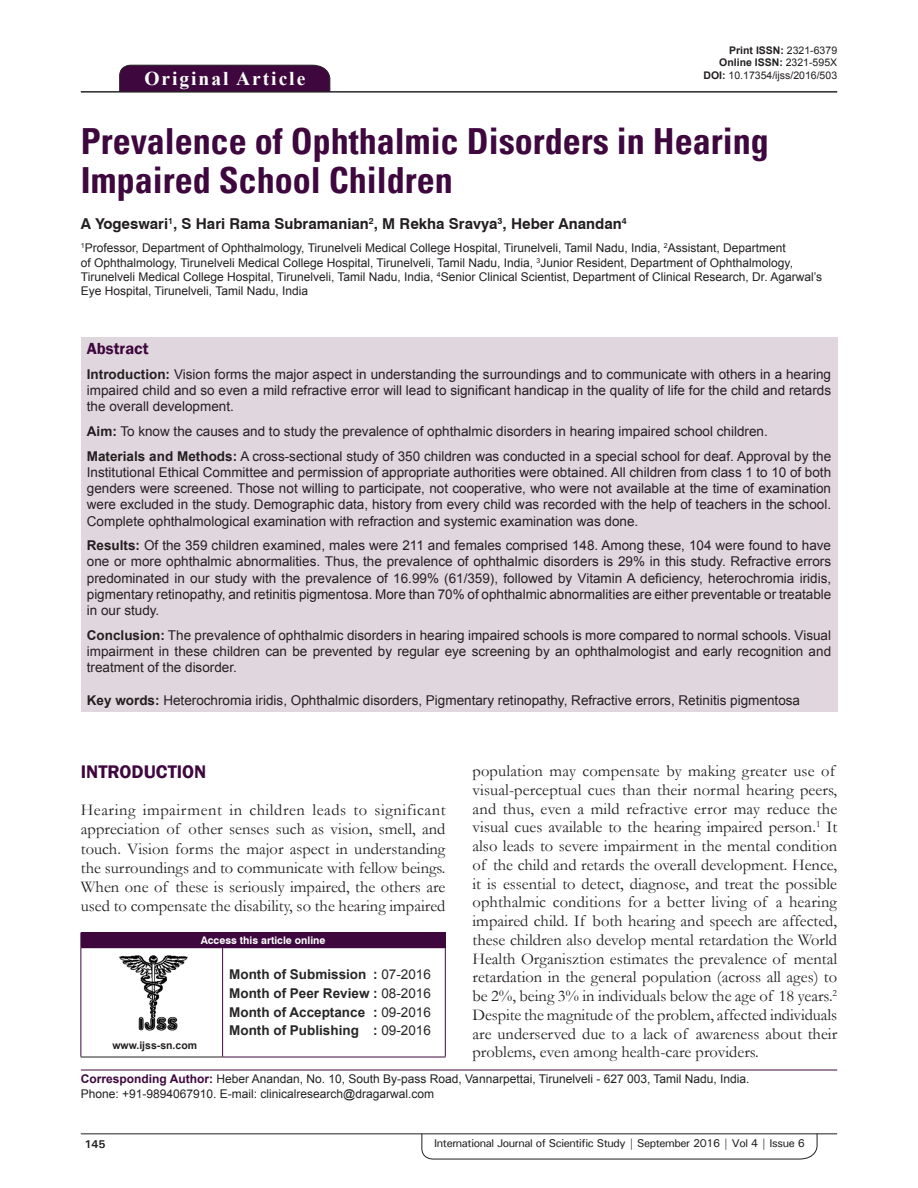
<style>
.page{position:relative;width:918px;height:1188px;background:#fff}
.page>*{position:absolute;margin:0;border:0;box-sizing:border-box;transform-origin:0 0}
.AT{font:700 condensed 36px/39px "Univers";color:#3e083e}
.AH{font:700 19.5px "Times New Roman";letter-spacing:.1em;color:#fff}
.t1{font:600 18.75px "Franklin Gothic";color:#3e083e}
.TX{font:16.5px/18.8px "Garamond";color:#231f20}
.ABSH{font:600 16.5px "Franklin Gothic";color:#3e083e}
.AU{font:700 15px "Swiss 721 BT";color:#231f20}
.ABS{font:13.5px/16.2px "Arial";color:#231f20;text-align:justify}
.KWD{font:13.5px "Arial";color:#231f20}
.HIS{font:700 13.5px/18.8px "Arial";color:#282526;text-align:justify}
.AFF{font:12px/14.4px "Arial";color:#231f20}
.ADD{font:12px/14.4px "Arial";color:#231f20}
.t2{font:500 11.25px "Univers";letter-spacing:-.035em;color:#231f20}
.t3{font:700 11.25px "Univers";color:#231f20}
.DOI{font:700 10.5px "Arial";color:#231f20}
.DOI-2{font:10.5px "Arial";color:#231f20}
.AAO{font:700 10.5px "Swiss 721 BT";color:#fff}
.Web{font:700 10.5px "Arial";color:#231f20}
.s1{font-weight:400}
.s2{font-weight:700}
.s3{font-weight:700;color:#3e083e}
</style>
<div class="page">
<svg style="left:421px;top:1133px;width:396px;height:26px"></svg>
<hr style="left:81px;top:1134px;width:756px;height:1px;background:#231f20">
<div style="left:119px;top:65px;width:211px;height:26px;background:#3e083e"></div>
<hr style="left:81px;top:91px;width:756px;height:1px;background:#231f20">
<div style="left:81px;top:337px;width:756px;height:374px;background:#e0d7de"></div>
<img style="left:119px;top:955px;width:69px;height:76px">
<div style="left:81px;top:933px;width:364px;height:15px;background:#3e083e"></div>
<svg style="left:445px;top:933px;width:1px;height:14px"></svg>
<hr style="left:81px;top:948px;width:1px;height:109px;background:#3e083e">
<hr style="left:81px;top:1057px;width:142px;height:1px;background:#231f20">
<hr style="left:223px;top:947px;width:223px;height:1px;background:#3e083e">
<hr style="left:222px;top:948px;width:1px;height:109px;background:#3e083e">
<hr style="left:445px;top:948px;width:1px;height:109px;background:#3e083e">
<hr style="left:223px;top:1057px;width:223px;height:1px;background:#3e083e">
<hr style="left:81px;top:1070px;width:756px;height:1px;background:#3e083e">
<p class="AH" style="left:144px;top:64px;width:162px">Original Article</p>
<p class="DOI" style="left:729px;top:42px;width:109px">Print ISSN: <span class="s1">2321-6379</span></p>
<p class="DOI" style="left:719px;top:55px;width:119px">Online ISSN: <span class="s1">2321-595X</span></p>
<p class="DOI-2" style="left:704px;top:68px;width:135px"><span class="s2">DOI:</span> 10.17354/ijss/2016/503</p>
<p class="AT" style="left:81px;top:122px;width:689px">Prevalence of Ophthalmic Disorders in Hearing<br>Impaired School Children</p>
<p class="AU" style="left:81px;top:215px;width:547px">A Yogeswari<sup>1</sup>, S Hari Rama Subramanian<sup>2</sup>, M Rekha Sravya<sup>3</sup>, Heber Anandan<sup>4</sup></p>
<p class="AFF" style="left:81px;top:241px;width:743px"><sup>1</sup>Professor, Department of Ophthalmology, Tirunelveli Medical College Hospital, Tirunelveli, Tamil Nadu, India, <sup>2</sup>Assistant, Department<br>of Ophthalmology, Tirunelveli Medical College Hospital, Tirunelveli, Tamil Nadu, India, <sup>3</sup>Junior Resident, Department of Ophthalmology, Tirunelveli Medical College Hospital, Tirunelveli, Tamil Nadu, India, <sup>4</sup>Senior Clinical Scientist, Department of Clinical Research, Dr. Agarwal’s Eye Hospital, Tirunelveli, Tamil Nadu, India</p>
<p class="ABSH" style="left:87px;top:339px;width:63px">Abstract</p>
<p class="ABS" style="left:87px;top:366px;width:746px"><span class="s2">Introduction:</span> Vision forms the major aspect in understanding the surroundings and to communicate with others in a hearing impaired child and so even a mild refractive error will lead to significant handicap in the quality of life for the child and retards the overall development.</p>
<p class="ABS" style="left:87px;top:423px;width:683px"><span class="s2">Aim:</span> To know the causes and to study the prevalence of ophthalmic disorders in hearing impaired school children.</p>
<p class="ABS" style="left:87px;top:448px;width:746px"><span class="s2">Materials and Methods:</span> A cross-sectional study of 350 children was conducted in a special school for deaf. Approval by the Institutional Ethical Committee and permission of appropriate authorities were obtained. All children from class 1 to 10 of both genders were screened. Those not willing to participate, not cooperative, who were not available at the time of examination were excluded in the study. Demographic data, history from every child was recorded with the help of teachers in the school.<br>Complete ophthalmological examination with refraction and systemic examination was done.</p>
<p class="ABS" style="left:87px;top:538px;width:746px"><span class="s2">Results:</span> Of the 359 children examined, males were 211 and females comprised 148. Among these, 104 were found to have one or more ophthalmic abnormalities. Thus, the prevalence of ophthalmic disorders is 29% in this study. Refractive errors predominated in our study with the prevalence of 16.99% (61/359), followed by Vitamin A deficiency, heterochromia iridis, pigmentary retinopathy, and retinitis pigmentosa. More than 70% of ophthalmic abnormalities are either preventable or treatable in our study.</p>
<p class="ABS" style="left:87px;top:627px;width:746px"><span class="s2">Conclusion:</span> The prevalence of ophthalmic disorders in hearing impaired schools is more compared to normal schools. Visual impairment in these children can be prevented by regular eye screening by an ophthalmologist and early recognition and treatment of the disorder.</p>
<p class="KWD" style="left:87px;top:692px;width:715px"><span class="s2">Key words:</span> Heterochromia iridis, Ophthalmic disorders, Pigmentary retinopathy, Refractive errors, Retinitis pigmentosa</p>
<p class="TX" style="left:473px;top:761px;width:366px">population may compensate by making greater use of visual-perceptual cues than their normal hearing peers, and thus, even a mild refractive error may reduce the visual cues available to the hearing impaired person.<sup>1</sup> It also leads to severe impairment in the mental condition of the child and retards the overall development. Hence, it is essential to detect, diagnose, and treat the possible ophthalmic conditions for a better living of a hearing impaired child. If both hearing and speech are affected, these children also develop mental retardation the World Health Organisztion estimates the prevalence of mental retardation in the general population (across all ages) to be 2%, being 3% in individuals below the age of 18 years.<sup>2<br></sup>Despite the magnitude of the problem, affected individuals are underserved due to a lack of awareness about their problems, even among health-care providers.</p>
<h1 class="t1" style="left:81px;top:761px;width:127px">INTRODUCTION</h1>
<p class="TX" style="left:81px;top:800px;width:366px;line-height:19.2px;text-align:justify">Hearing impairment in children leads to significant appreciation of other senses such as vision, smell, and touch. Vision forms the major aspect in understanding the surroundings and to communicate with fellow beings.<br>When one of these is seriously impaired, the others are used to compensate the disability, so the hearing impaired</p>
<p class="AAO" style="left:201px;top:934px;width:126px">Access this article online</p>
<p class="HIS" style="left:229px;top:965px;width:203px">Month of Submission : <span class="s1">07-2016<br></span>Month of Peer Review : <span class="s1">08-2016<br></span>Month of Acceptance : <span class="s1">09-2016<br></span>Month of Publishing : <span class="s1">09-2016</span></p>
<p class="ADD" style="left:81px;top:1072px;width:670px"><span class="s3">Corresponding Author:</span> Heber Anandan, No. 10, South By-pass Road, Vannarpettai, Tirunelveli - 627 003, Tamil Nadu, India.<br>Phone: +91-9894067910. E-mail: clinicalresearch@dragarwal.com</p>
<p class="Web" style="left:112px;top:1038px;width:86px">www.ijss-sn.com</p>
<p class="t3" style="left:84px;top:1137px;width:23px">145</p>
<p class="t2" style="left:434px;top:1136px;width:372px">International Journal of Scientific Study | September 2016 | Vol 4 | Issue 6</p>
</div>
